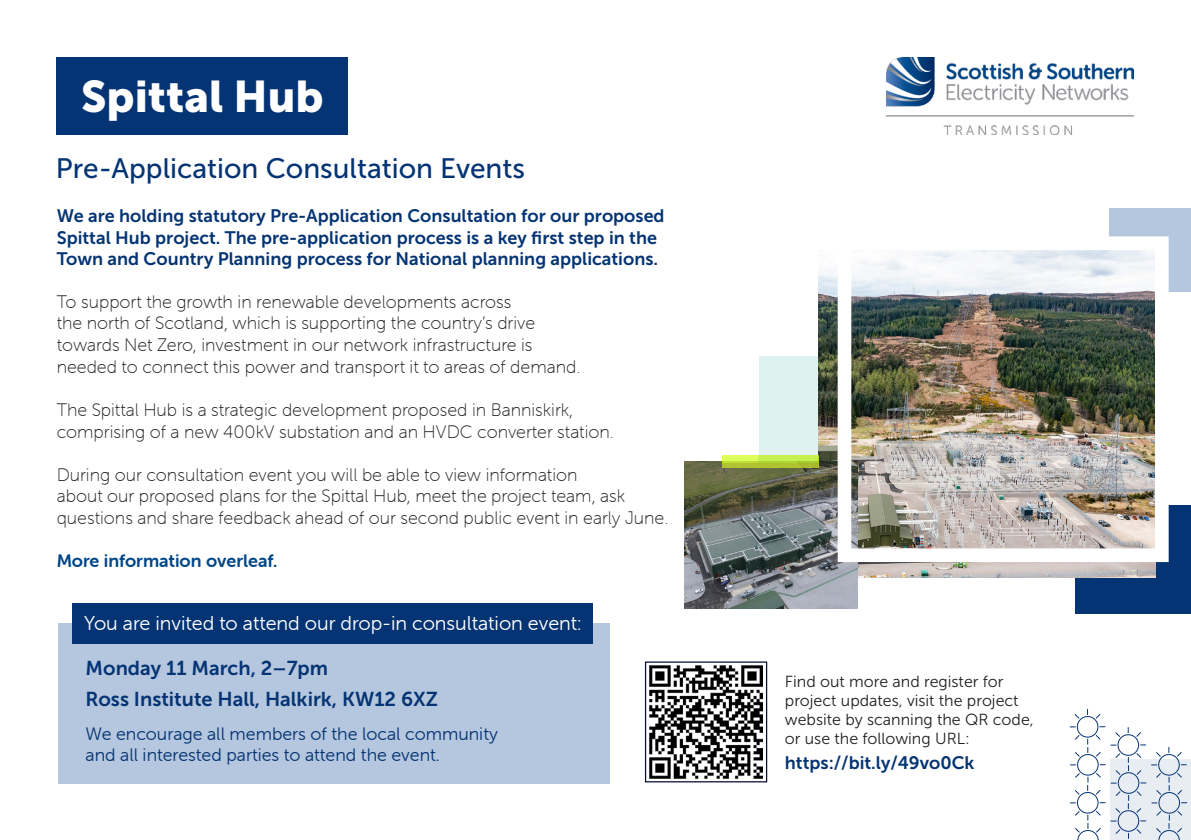
<style>
.page{position:relative;width:1191px;height:840px;background:#fff}
.page>*{position:absolute;margin:0;border:0;box-sizing:border-box;transform-origin:0 0}
.t1{font:44px "Museo Sans 900";color:#fff}
.t2{font:28px "Museo Sans 500";color:#053474}
.t3{font:20px "Museo Sans 700";color:#053474}
.t4{font:20px "Museo Sans Rounded 300";color:#fff}
.t5{font:18px "Museo Sans Rounded 100";color:#231f20}
.t6{font:18px "Museo Sans 700";color:#053474}
.t7{font:18px/21.6px "Museo Sans Rounded 300";color:#053474}
.t8{font:18px "Museo Sans Rounded 700";color:#004687}
.t9{font:16px/19px "Museo Sans 300";color:#231f20}
</style>
<div class="page">
<div style="left:1109px;top:208px;width:82px;height:84px;background:#b5c7de"></div>
<div style="left:57px;top:57px;width:291px;height:77px;background:#053474"></div>
<div style="left:1075px;top:505px;width:116px;height:109px;background:#053474"></div>
<div style="left:58px;top:622px;width:551px;height:160px;background:#b5c7de"></div>
<img style="left:650px;top:665px;width:112px;height:112px">
<div style="left:645px;top:661px;width:122px;height:121px;border:1px solid #080d35"></div>
<div style="left:758px;top:355px;width:122px;height:122px;background:#e0f2f0"></div>
<div style="left:1110px;top:759px;width:81px;height:80px;background:#e8edf4"></div>
<div style="left:72px;top:603px;width:520px;height:39px;background:#053474"></div>
<img style="left:818px;top:251px;width:337px;height:325px">
<img style="left:684px;top:461px;width:173px;height:147px">
<div style="left:837px;top:236px;width:331px;height:325px;border:14px solid #fff"></div>
<svg style="left:1069px;top:709px;width:118px;height:129px"></svg>
<img style="left:886px;top:57px;width:247px;height:77px">
<svg style="left:722px;top:462px;width:96px;height:5px"></svg>
<div style="left:722px;top:455px;width:36px;height:7px;background:#dcff5b"></div>
<div style="left:758px;top:455px;width:60px;height:7px;background:#c5f050"></div>
<p class="t1" style="left:81px;top:72px;width:244px">Spittal Hub</p>
<p class="t2" style="left:56px;top:153px;width:471px">Pre-Application Consultation Events</p>
<p class="t6" style="left:57px;top:205px;width:609px">We are holding statutory Pre-Application Consultation for our proposed</p>
<p class="t6" style="left:57px;top:227px;width:602px">Spittal Hub project. The pre-application process is a key first step in the</p>
<p class="t6" style="left:57px;top:249px;width:603px">Town and Country Planning process for National planning applications.</p>
<p class="t5" style="left:57px;top:292px;width:456px">To support the growth in renewable developments across</p>
<p class="t5" style="left:57px;top:313px;width:480px">the north of Scotland, which is supporting the country’s drive</p>
<p class="t5" style="left:57px;top:335px;width:477px">towards Net Zero, investment in our network infrastructure is</p>
<p class="t5" style="left:57px;top:357px;width:525px">needed to connect this power and transport it to areas of demand.</p>
<p class="t5" style="left:57px;top:400px;width:518px">The Spittal Hub is a strategic development proposed in Banniskirk,</p>
<p class="t5" style="left:57px;top:421px;width:558px">comprising of a new 400kV substation and an HVDC converter station.</p>
<p class="t5" style="left:57px;top:465px;width:522px">During our consultation event you will be able to view information</p>
<p class="t5" style="left:57px;top:486px;width:570px">about our proposed plans for the Spittal Hub, meet the project team, ask</p>
<p class="t5" style="left:57px;top:508px;width:613px">questions and share feedback ahead of our second public event in early June.</p>
<p class="t8" style="left:57px;top:550px;width:222px">More information overleaf.</p>
<p class="t4" style="left:84px;top:611px;width:499px">You are invited to attend our drop-in consultation event:</p>
<p class="t3" style="left:86px;top:656px;width:244px">Monday 11 March, 2–7pm</p>
<p class="t3" style="left:85px;top:687px;width:354px">Ross Institute Hall, Halkirk, KW12 6XZ</p>
<p class="t7" style="left:86px;top:722px;width:414px">We encourage all members of the local community and all interested parties to attend the event.</p>
<p class="t9" style="left:785px;top:672px;width:250px">Find out more and register for project updates, visit the project website by scanning the QR code, or use the following URL:</p>
<p class="t6" style="left:785px;top:751px;width:191px">https://bit.ly/49vo0Ck</p>
</div>
